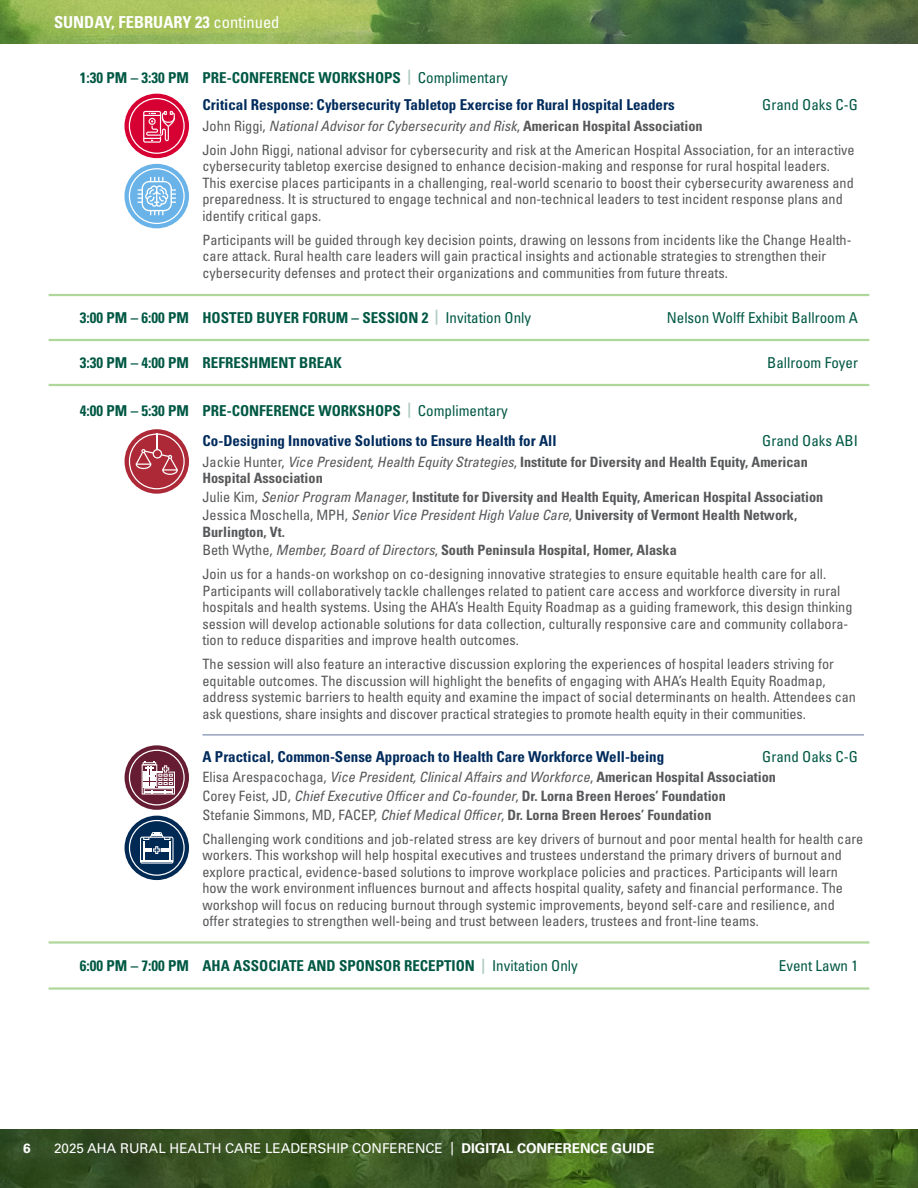
<style>
.page{position:relative;width:918px;height:1188px;background:#fff}
.page>*{position:absolute;margin:0;border:0;box-sizing:border-box;transform-origin:0 0}
.t1{font:700 condensed 16.5px "Univers LT Std";color:#fff}
.Time{font:700 condensed 15px "Univers LT Std";color:#005844}
.Time-2{font:700 condensed 15px "Univers LT Std";color:#002b5c}
.Time-3{font:condensed 15px "Univers LT Std";color:#005844}
.Time-4{font:condensed 14.25px/16.5px "Univers LT Std";color:#57585a}
.Time-5{font:700 condensed 14.25px/16.5px "Univers LT Std";color:#57585a}
.Time-6{font:italic condensed 14.25px "Univers LT Pro";color:#57585a}
.t2{font:13.5px "Univers LT Std";color:#fff}
.t3{font:700 13.5px "Univers LT Std";color:#fff}
.s1{font-weight:400}
.s2{color:#b3cdc7}
.s3{font-family:"Univers LT Std";font-style:normal}
.s4{font-family:"Univers LT Std";font-weight:700;font-style:normal}
.s5{font-family:"Univers LT Pro";font-weight:400;font-style:italic}
.s6{font-weight:700}
</style>
<div class="page">
<img style="left:0;top:1130px;width:918px;height:58px">
<hr style="left:49px;top:294px;width:820px;height:2px;background:#b0d79b">
<hr style="left:49px;top:339px;width:820px;height:2px;background:#b0d79b">
<hr style="left:49px;top:384px;width:820px;height:2px;background:#b0d79b">
<hr style="left:202px;top:734px;width:662px;height:2px;background:#96a2bf">
<hr style="left:49px;top:941px;width:820px;height:3px;background:#b0d79b">
<hr style="left:49px;top:987px;width:820px;height:3px;background:#b0d79b">
<svg style="left:124px;top:94px;width:65px;height:64px"></svg>
<svg style="left:129px;top:98px;width:56px;height:56px;background:#e04066"></svg>
<div style="left:124px;top:164px;width:65px;height:64px;background:#69b3e8;border-radius:32px"></div>
<svg style="left:129px;top:168px;width:56px;height:56px"></svg>
<svg style="left:125px;top:429px;width:64px;height:65px"></svg>
<svg style="left:129px;top:434px;width:56px;height:55px;background:#be5763"></svg>
<svg style="left:125px;top:745px;width:64px;height:65px"></svg>
<svg style="left:129px;top:750px;width:56px;height:56px"></svg>
<div style="left:125px;top:816px;width:64px;height:64px;background:#002954;border-radius:32px"></div>
<svg style="left:129px;top:820px;width:56px;height:56px"></svg>
<img style="left:0;top:0;width:918px;height:43px">
<p class="t1" style="left:54px;top:12px;width:227px">SUNDAY, FEBRUARY 23 <span class="s1">continued</span></p>
<p class="Time" style="left:80px;top:68px;width:430px">1:30 PM – 3:30 PM PRE-CONFERENCE WORKSHOPS <span class="s2">|</span> <span class="s1">Complimentary</span></p>
<p class="Time-2" style="left:202px;top:95px;width:474px">Critical Response: Cybersecurity Tabletop Exercise for Rural Hospital Leaders</p>
<p class="Time-3" style="left:762px;top:95px;width:97px">Grand Oaks C-G</p>
<p class="Time-6" style="left:202px;top:117px;width:502px"><span class="s3">John Riggi,</span> National Advisor for Cybersecurity and Risk<span class="s3">,</span> <span class="s4">American Hospital Association</span></p>
<p class="Time-4" style="left:202px;top:141px;width:654px">Join John Riggi, national advisor for cybersecurity and risk at the American Hospital Association, for an interactive cybersecurity tabletop exercise designed to enhance decision-making and response for rural hospital leaders.<br>This exercise places participants in a challenging, real-world scenario to boost their cybersecurity awareness and preparedness. It is structured to engage technical and non-technical leaders to test incident response plans and identify critical gaps.</p>
<p class="Time-4" style="left:202px;top:231px;width:650px">Participants will be guided through key decision points, drawing on lessons from incidents like the Change Health&shy;care attack. Rural health care leaders will gain practical insights and actionable strategies to strengthen their cybersecurity defenses and protect their organizations and communities from future threats.</p>
<p class="Time" style="left:80px;top:308px;width:453px">3:00 PM – 6:00 PM HOSTED BUYER FORUM – SESSION 2 <span class="s2">|</span> <span class="s1">Invitation Only</span></p>
<p class="Time-3" style="left:667px;top:308px;width:193px">Nelson Wolff Exhibit Ballroom A</p>
<p class="Time" style="left:80px;top:353px;width:263px">3:30 PM – 4:00 PM REFRESHMENT BREAK</p>
<p class="Time-3" style="left:767px;top:353px;width:92px">Ballroom Foyer</p>
<p class="Time" style="left:80px;top:401px;width:430px">4:00 PM – 5:30 PM PRE-CONFERENCE WORKSHOPS <span class="s2">|</span> <span class="s1">Complimentary</span></p>
<p class="Time-2" style="left:202px;top:431px;width:356px">Co-Designing Innovative Solutions to Ensure Health for All</p>
<p class="Time-3" style="left:762px;top:431px;width:97px">Grand Oaks ABI</p>
<p class="Time-5" style="left:202px;top:453px;width:607px"><span class="s1">Jackie Hunter,</span> <span class="s5">Vice President, Health Equity Strategies</span><span class="s1">,</span> Institute for Diversity and Health Equity, American<br>Hospital Association</p>
<p class="Time-5" style="left:202px;top:488px;width:622px"><span class="s1">Julie Kim,</span> <span class="s5">Senior Program Manager</span><span class="s1">,</span> Institute for Diversity and Health Equity, American Hospital Association</p>
<p class="Time-5" style="left:202px;top:507px;width:596px"><span class="s1">Jessica Moschella, MPH,</span> <span class="s5">Senior Vice President High Value Care</span><span class="s1">,</span> University of Vermont Health Network,<br>Burlington, Vt.</p>
<p class="Time-5" style="left:202px;top:542px;width:476px"><span class="s1">Beth Wythe,</span> <span class="s5">Member, Board of Directors</span><span class="s1">,</span> South Peninsula Hospital, Homer, Alaska</p>
<p class="Time-4" style="left:203px;top:566px;width:652px">Join us for a hands-on workshop on co-designing innovative strategies to ensure equitable health care for all.<br>Participants will collaboratively tackle challenges related to patient care access and workforce diversity in rural hospitals and health systems. Using the AHA’s Health Equity Roadmap as a guiding framework, this design thinking session will develop actionable solutions for data collection, culturally responsive care and community collabora&shy;tion to reduce disparities and improve health outcomes.</p>
<p class="Time-4" style="left:203px;top:656px;width:655px">The session will also feature an interactive discussion exploring the experiences of hospital leaders striving for equitable outcomes. The discussion will highlight the benefits of engaging with AHA’s Health Equity Roadmap, address systemic barriers to health equity and examine the impact of social determinants on health. Attendees can ask questions, share insights and discover practical strategies to promote health equity in their communities.</p>
<p class="Time-2" style="left:203px;top:747px;width:463px">A Practical, Common-Sense Approach to Health Care Workforce Well-being</p>
<p class="Time-3" style="left:762px;top:747px;width:97px">Grand Oaks C-G</p>
<p class="Time-6" style="left:203px;top:768px;width:575px"><span class="s3">Elisa Arespacochaga,</span> Vice President, Clinical Affairs and Workforce<span class="s3">,</span> <span class="s4">American Hospital Association</span></p>
<p class="Time-6" style="left:203px;top:787px;width:525px"><span class="s3">Corey Feist, JD,</span> Chief Executive Officer and Co-founder<span class="s3">,</span> <span class="s4">Dr. Lorna Breen Heroes’ Foundation</span></p>
<p class="Time-5" style="left:203px;top:806px;width:510px"><span class="s1">Stefanie Simmons, MD, FACEP,</span> <span class="s5">Chief Medical Officer</span><span class="s1">,</span> Dr. Lorna Breen Heroes’ Foundation</p>
<p class="Time-4" style="left:203px;top:830px;width:662px">Challenging work conditions and job-related stress are key drivers of burnout and poor mental health for health care workers. This workshop will help hospital executives and trustees understand the primary drivers of burnout and explore practical, evidence-based solutions to improve workplace policies and practices. Participants will learn how the work environment influences burnout and affects hospital quality, safety and financial performance. The workshop will focus on reducing burnout through systemic improvements, beyond self-care and resilience, and offer strategies to strengthen well-being and trust between leaders, trustees and front-line teams.</p>
<p class="Time" style="left:80px;top:957px;width:499px">6:00 PM – 7:00 PM AHA ASSOCIATE AND SPONSOR RECEPTION <span class="s2">|</span> <span class="s1">Invitation Only</span></p>
<p class="Time-3" style="left:779px;top:956px;width:81px">Event Lawn 1</p>
<p class="t3" style="left:23px;top:1141px;width:9px">6</p>
<p class="t2" style="left:54px;top:1141px;width:602px">2025 AHA RURAL HEALTH CARE LEADERSHIP CONFERENCE | <span class="s6">DIGITAL CONFERENCE GUIDE</span></p>
</div>
